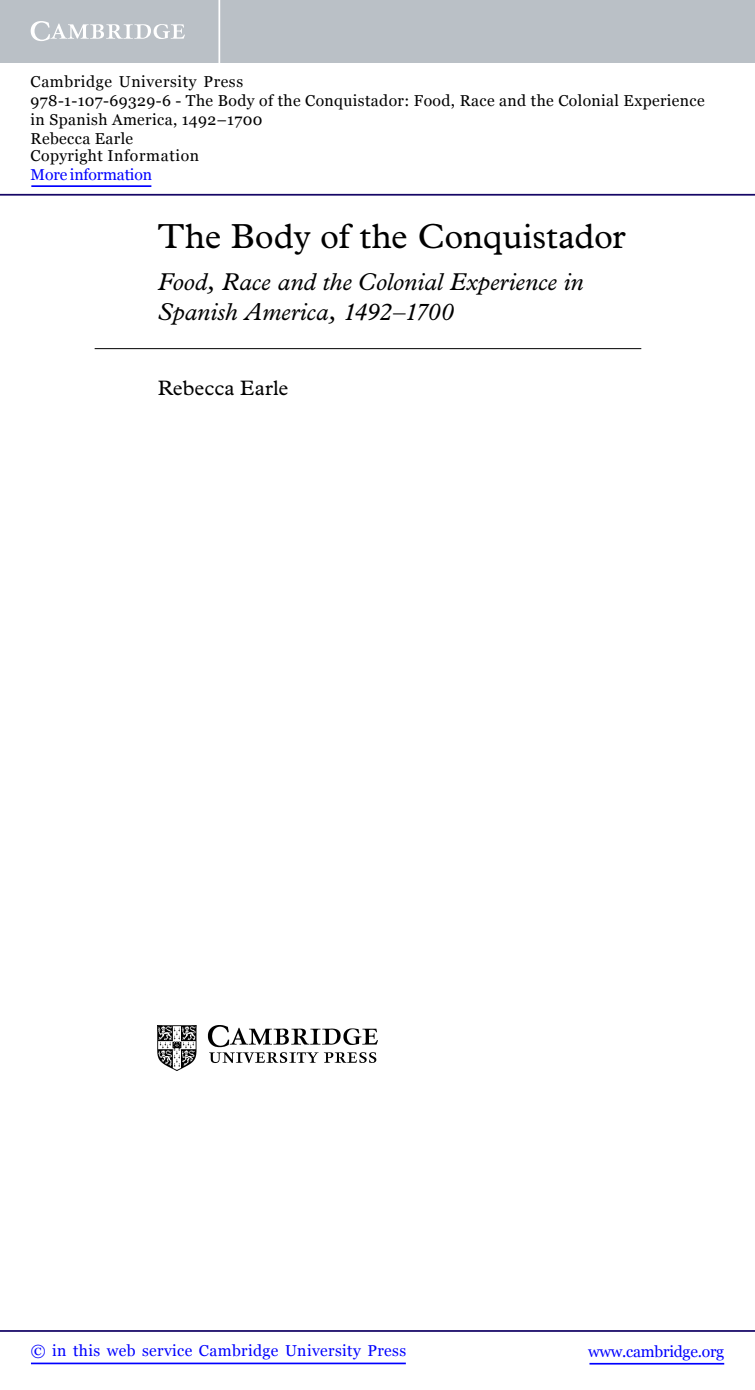
<style>
.page{position:relative;width:755px;height:1390px;background:#fff}
.page>*{position:absolute;margin:0;border:0;box-sizing:border-box;transform-origin:0 0}
.t1{font:35px "Plantin Std";letter-spacing:-.01em;color:#000}
.t2{font:italic 24.5px/29.8px "Plantin Std";color:#000}
.t3{font:21px "Plantin Std";letter-spacing:.005em;color:#000}
.t4{font:15.75px/18.6px "Georgia";letter-spacing:.025em;color:#000}
.t5{font:15.75px "Georgia";letter-spacing:.025em;color:#00f}
.t6{font:15.75px "Georgia";letter-spacing:-.015em;color:#00f}
.t7{font:15.75px "Georgia";letter-spacing:-.01em;color:#00f}
</style>
<div class="page">
<hr style="left:95px;top:348px;width:546px;height:1px;background:#000">
<img style="left:158px;top:1026px;width:219px;height:45px">
<hr style="left:589px;top:1363px;width:134px;height:1px;background:#00f">
<hr style="left:0;top:1330px;width:754px;height:2px;background:#150666">
<hr style="left:31px;top:1362px;width:374px;height:2px;background:#00f">
<div style="left:0;top:0;width:754px;height:63px;background:#bac0c6"></div>
<svg style="left:31px;top:21px;width:154px;height:20px"></svg>
<hr style="left:218px;top:0;width:2px;height:63px;background:#fff">
<hr style="left:0;top:194px;width:754px;height:2px;background:#150666">
<hr style="left:31px;top:185px;width:120px;height:2px;background:#00f">
<p class="t4" style="left:31px;top:72px;width:675px">Cambridge University Press<br>978-1-107-69329-6 - The Body of the Conquistador: Food, Race and the Colonial Experience in Spanish America, 1492–1700<br>Rebecca Earle<br>Copyright Information</p>
<p class="t7" style="left:31px;top:166px;width:123px">More information</p>
<h1 class="t1" style="left:158px;top:224px;width:469px">The Body of the Conquistador</h1>
<h2 class="t2" style="left:158px;top:269px;width:427px">Food, Race and the Colonial Experience in<br>Spanish America, 1492–1700</h2>
<h3 class="t3" style="left:158px;top:380px;width:132px">Rebecca Earle</h3>
<p class="t5" style="left:31px;top:1342px;width:376px">© in this web service Cambridge University Press</p>
<p class="t6" style="left:587px;top:1342px;width:137px">www.cambridge.org</p>
</div>
